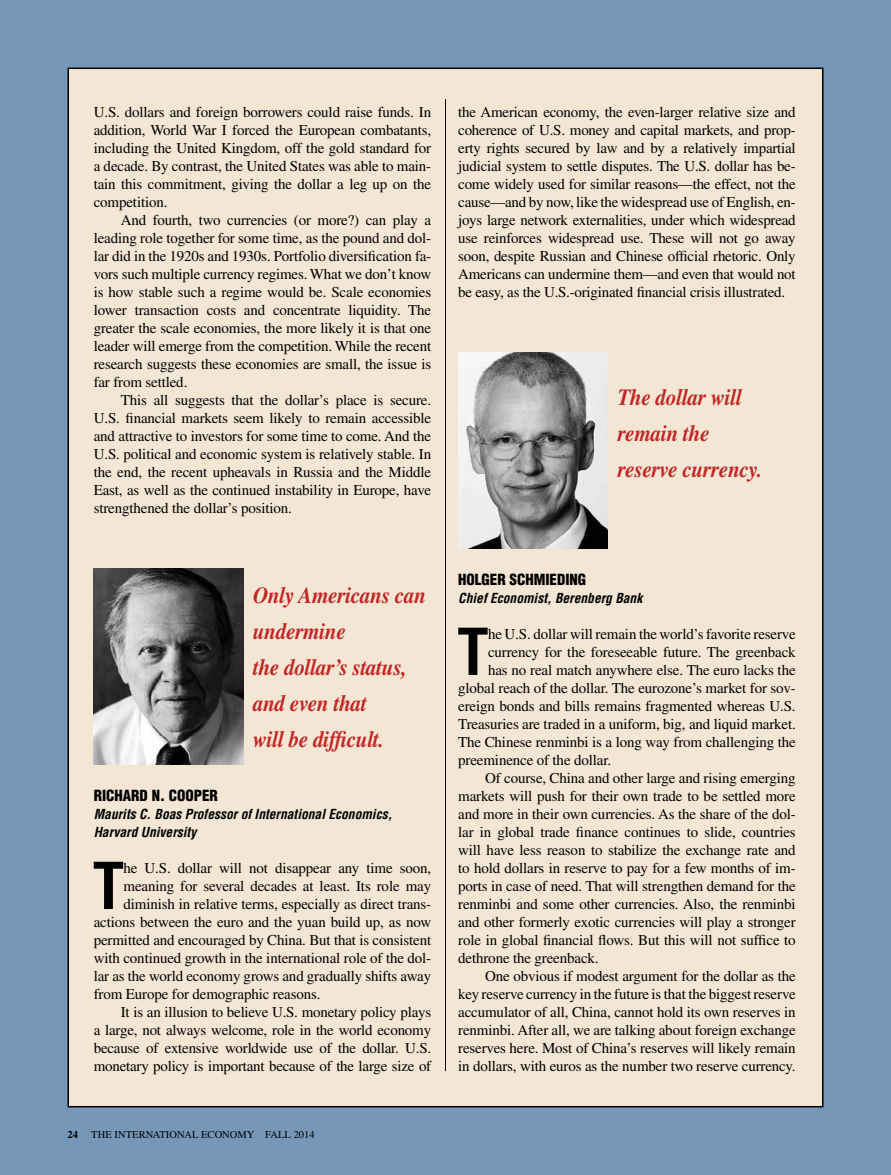
<style>
.page{position:relative;width:891px;height:1175px;background:#fff}
.page>*{position:absolute;margin:0;border:0;box-sizing:border-box;transform-origin:0 0}
.t1{font:700 condensed 63px "Helvetica LT Std";color:#000}
.t2{font:italic 700 23.1px/36px "Times LT Std";letter-spacing:-.01em;color:#c12624;scale:.91 1}
.t3{font:15px/18px "Times LT Std";letter-spacing:-.01em;color:#000;text-align:justify}
.t4{font:900 condensed 15px "Helvetica LT Std";color:#000}
.t5{font:italic 700 condensed 13.5px/18px "Helvetica LT Std";color:#000}
.t6{font:10.5px "Times LT Std";letter-spacing:.005em;color:#000}
.t7{font:700 10.5px "Times LT Std";color:#000}
</style>
<div class="page">
<div style="left:0;top:0;width:891px;height:1174px;background:#7797b9"></div>
<div style="left:68px;top:68px;width:755px;height:1038px;background:#f4e6d5"></div>
<hr style="left:445px;top:99px;width:1px;height:972px;background:#000">
<img style="left:94px;top:568px;width:149px;height:197px">
<img style="left:458px;top:352px;width:150px;height:197px">
<p class="t3" style="left:94px;top:103px;width:339px">U.S. dollars and foreign borrowers could raise funds. In addition, World War I forced the European combatants, including the United Kingdom, off the gold standard for a decade. By contrast, the United States was able to main&shy;tain this commitment, giving the dollar a leg up on the competition.</p>
<p class="t3" style="left:94px;top:211px;width:339px;text-indent:27px">And fourth, two currencies (or more?) can play a leading role together for some time, as the pound and dol&shy;lar did in the 1920s and 1930s. Portfolio diversification fa&shy;vors such multiple currency regimes. What we don’t know is how stable such a regime would be. Scale economies lower transaction costs and concentrate liquidity. The greater the scale economies, the more likely it is that one leader will emerge from the competition. While the recent research suggests these economies are small, the issue is far from settled.</p>
<p class="t3" style="left:94px;top:391px;width:339px;text-indent:27px">This all suggests that the dollar’s place is secure.<br>U.S. financial markets seem likely to remain accessible and attractive to investors for some time to come. And the U.S. political and economic system is relatively stable. In the end, the recent upheavals in Russia and the Middle East, as well as the continued instability in Europe, have strengthened the dollar’s position.</p>
<h2 class="t2" style="left:253px;top:577px;width:192px">Only Americans can undermine<br>the dollar’s status, and even that<br>will be difficult.</h2>
<p class="t4" style="left:94px;top:786px;width:126px">RICHARD N. COOPER</p>
<p class="t5" style="left:94px;top:805px;width:300px">Maurits C. Boas Professor of International Economics,<br>Harvard University</p>
<h1 class="t1" style="left:93px;top:846px;width:33px">T</h1>
<p class="t3" style="left:124px;top:859px;width:309px">he U.S. dollar will not disappear any time soon,</p>
<p class="t3" style="left:124px;top:877px;width:309px">meaning for several decades at least. Its role may</p>
<p class="t3" style="left:124px;top:895px;width:309px">diminish in relative terms, especially as direct trans-</p>
<p class="t3" style="left:94px;top:913px;width:339px">actions between the euro and the yuan build up, as now</p>
<p class="t3" style="left:94px;top:931px;width:339px">permitted and encouraged by China. But that is consistent</p>
<p class="t3" style="left:94px;top:949px;width:339px">with continued growth in the international role of the dol-</p>
<p class="t3" style="left:94px;top:967px;width:339px">lar as the world economy grows and gradually shifts away</p>
<p class="t3" style="left:94px;top:985px;width:228px">from Europe for demographic reasons.</p>
<p class="t3" style="left:121px;top:1003px;width:312px">It is an illusion to believe U.S. monetary policy plays</p>
<p class="t3" style="left:94px;top:1021px;width:339px">a large, not always welcome, role in the world economy</p>
<p class="t3" style="left:94px;top:1039px;width:339px">because of extensive worldwide use of the dollar. U.S.</p>
<p class="t3" style="left:94px;top:1057px;width:339px">monetary policy is important because of the large size of</p>
<p class="t7" style="left:68px;top:1128px;width:12px">24</p>
<p class="t6" style="left:91px;top:1128px;width:225px">The International Economy Fall 2014</p>
<p class="t3" style="left:458px;top:103px;width:339px">the American economy, the even-larger relative size and coherence of U.S. money and capital markets, and prop&shy;erty rights secured by law and by a relatively impartial judicial system to settle disputes. The U.S. dollar has be&shy;come widely used for similar reasons—the effect, not the cause—and by now, like the widespread use of English, en&shy;joys large network externalities, under which widespread use reinforces widespread use. These will not go away soon, despite Russian and Chinese official rhetoric. Only Americans can undermine them—and even that would not be easy, as the U.S.-originated financial crisis illustrated.</p>
<h2 class="t2" style="left:618px;top:379px;width:161px">The dollar will remain the reserve currency.</h2>
<p class="t4" style="left:458px;top:570px;width:128px">HOLGER SCHMIEDING</p>
<p class="t5" style="left:458px;top:589px;width:186px">Chief Economist, Berenberg Bank</p>
<h1 class="t1" style="left:457px;top:612px;width:33px">T</h1>
<p class="t3" style="left:488px;top:625px;width:309px">he U.S. dollar will remain the world’s favorite reserve</p>
<p class="t3" style="left:488px;top:643px;width:309px">currency for the foreseeable future. The greenback</p>
<p class="t3" style="left:488px;top:661px;width:309px">has no real match anywhere else. The euro lacks the</p>
<p class="t3" style="left:458px;top:679px;width:339px">global reach of the dollar. The eurozone’s market for sov-</p>
<p class="t3" style="left:458px;top:697px;width:339px">ereign bonds and bills remains fragmented whereas U.S.</p>
<p class="t3" style="left:458px;top:715px;width:339px">Treasuries are traded in a uniform, big, and liquid market.</p>
<p class="t3" style="left:458px;top:733px;width:339px">The Chinese renminbi is a long way from challenging the</p>
<p class="t3" style="left:458px;top:751px;width:154px">preeminence of the dollar.</p>
<p class="t3" style="left:485px;top:769px;width:312px">Of course, China and other large and rising emerging</p>
<p class="t3" style="left:458px;top:787px;width:339px">markets will push for their own trade to be settled more</p>
<p class="t3" style="left:458px;top:805px;width:339px">and more in their own currencies. As the share of the dol-</p>
<p class="t3" style="left:458px;top:823px;width:339px">lar in global trade finance continues to slide, countries</p>
<p class="t3" style="left:458px;top:841px;width:339px">will have less reason to stabilize the exchange rate and</p>
<p class="t3" style="left:458px;top:859px;width:339px">to hold dollars in reserve to pay for a few months of im-</p>
<p class="t3" style="left:458px;top:877px;width:339px">ports in case of need. That will strengthen demand for the</p>
<p class="t3" style="left:458px;top:895px;width:339px">renminbi and some other currencies. Also, the renminbi</p>
<p class="t3" style="left:458px;top:913px;width:339px">and other formerly exotic currencies will play a stronger</p>
<p class="t3" style="left:458px;top:931px;width:339px">role in global financial flows. But this will not suffice to</p>
<p class="t3" style="left:458px;top:949px;width:142px">dethrone the greenback.</p>
<p class="t3" style="left:485px;top:967px;width:312px">One obvious if modest argument for the dollar as the</p>
<p class="t3" style="left:458px;top:985px;width:339px">key reserve currency in the future is that the biggest reserve</p>
<p class="t3" style="left:458px;top:1003px;width:339px">accumulator of all, China, cannot hold its own reserves in</p>
<p class="t3" style="left:458px;top:1021px;width:339px">renminbi. After all, we are talking about foreign exchange</p>
<p class="t3" style="left:458px;top:1039px;width:339px">reserves here. Most of China’s reserves will likely remain</p>
<p class="t3" style="left:458px;top:1057px;width:339px">in dollars, with euros as the number two reserve currency.</p>
</div>
